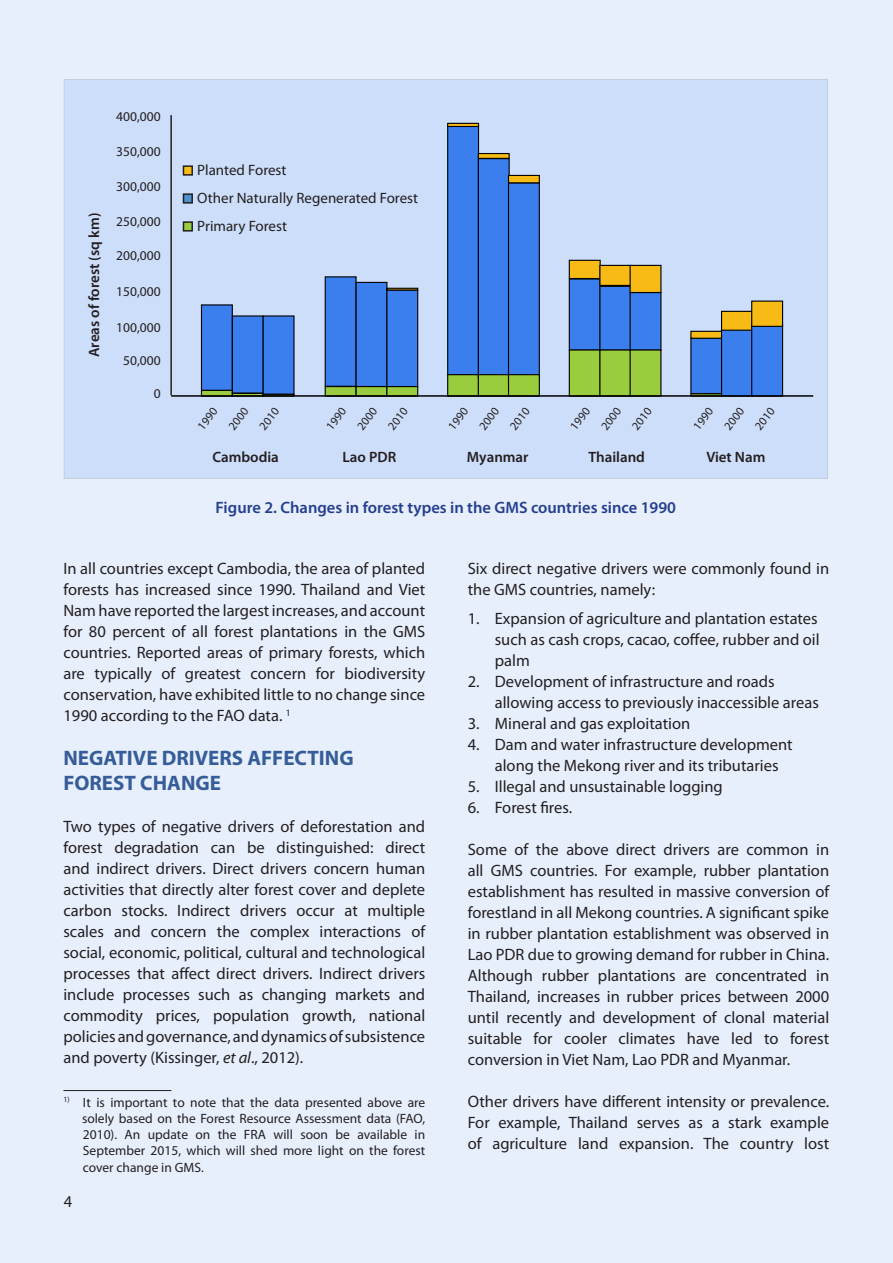
<style>
.page{position:relative;width:893px;height:1263px;background:#e7effd}
.page>*{position:absolute;margin:0;border:0;box-sizing:border-box;transform-origin:0 0}
.t1{font:700 21px/25.5px "Myriad Pro";color:#365d98}
.t2{font:16.5px/21px "Myriad Pro";color:#231f20;text-align:justify}
.t3{font:600 16.5px "Myriad Pro";color:#253f8e}
.t4{font:15px "Myriad Pro";color:#231f20}
.t5{font:600 15px "Myriad Pro";color:#231f20}
.t6{font:13.5px/16.2px "Myriad Pro";color:#231f20;text-align:justify}
.t7{font:12px "Myriad Pro";color:#231f20}
.s1{font-style:italic}
</style>
<div class="page">
<hr style="left:63px;top:1090px;width:108px;height:1px;background:#231f20">
<div style="left:64px;top:79px;width:764px;height:400px;background:#cddefa"></div>
<div style="left:201px;top:304px;width:32px;height:87px;background:#3b7fee;border:1px solid #000"></div>
<div style="left:201px;top:390px;width:32px;height:7px;background:#99cd3d;border:1px solid #000"></div>
<div style="left:232px;top:315px;width:32px;height:79px;background:#3b7fee;border:1px solid #000"></div>
<svg style="left:232px;top:393px;width:31px;height:2px"></svg>
<div style="left:263px;top:315px;width:32px;height:80px;background:#3b7fee"></div>
<div style="left:263px;top:394px;width:32px;height:3px;background:#99cd3d;border:1px solid #000"></div>
<div style="left:325px;top:276px;width:32px;height:111px;background:#3b7fee;border:1px solid #000"></div>
<div style="left:325px;top:386px;width:32px;height:11px;background:#99cd3d;border:1px solid #000"></div>
<div style="left:356px;top:282px;width:31px;height:105px;background:#3b7fee"></div>
<div style="left:356px;top:386px;width:31px;height:11px;background:#99cd3d;border:1px solid #000"></div>
<div style="left:386px;top:289px;width:32px;height:98px;background:#3b7fee;border:1px solid #000"></div>
<div style="left:386px;top:386px;width:32px;height:11px;background:#99cd3d;border:1px solid #000"></div>
<div style="left:386px;top:288px;width:32px;height:3px;background:#f8bb15;border:1px solid #000"></div>
<div style="left:447px;top:126px;width:32px;height:249px;background:#3b7fee;border:1px solid #000"></div>
<div style="left:447px;top:374px;width:32px;height:23px;background:#99cd3d;border:1px solid #000"></div>
<svg style="left:447px;top:123px;width:32px;height:4px"></svg>
<div style="left:478px;top:158px;width:32px;height:220px;background:#3b7fee;border:1px solid #000"></div>
<div style="left:478px;top:374px;width:32px;height:23px;background:#99cd3d;border:1px solid #000"></div>
<svg style="left:478px;top:153px;width:32px;height:6px"></svg>
<div style="left:508px;top:182px;width:32px;height:196px;background:#3b7fee;border:1px solid #000"></div>
<div style="left:508px;top:374px;width:32px;height:23px;background:#99cd3d;border:1px solid #000"></div>
<div style="left:508px;top:175px;width:32px;height:8px;background:#f8bb15;border:1px solid #000"></div>
<div style="left:569px;top:278px;width:32px;height:73px;background:#3b7fee;border:1px solid #000"></div>
<div style="left:569px;top:349px;width:32px;height:48px;background:#99cd3d;border:1px solid #000"></div>
<div style="left:569px;top:260px;width:32px;height:19px;background:#f8bb15;border:1px solid #000"></div>
<div style="left:599px;top:286px;width:32px;height:65px;background:#3b7fee;border:1px solid #000"></div>
<div style="left:599px;top:349px;width:32px;height:48px;background:#99cd3d;border:1px solid #000"></div>
<div style="left:599px;top:265px;width:32px;height:21px;background:#f8bb15;border:1px solid #000"></div>
<div style="left:630px;top:292px;width:31px;height:59px;background:#3b7fee"></div>
<div style="left:630px;top:349px;width:31px;height:48px;background:#99cd3d;border:1px solid #000"></div>
<div style="left:630px;top:265px;width:31px;height:28px;background:#f8bb15;border:1px solid #000"></div>
<div style="left:690px;top:338px;width:32px;height:56px;background:#3b7fee"></div>
<svg style="left:690px;top:393px;width:31px;height:2px"></svg>
<div style="left:690px;top:331px;width:32px;height:8px;background:#f8bb15;border:1px solid #000"></div>
<div style="left:721px;top:328px;width:32px;height:69px;background:#3b7fee;border:1px solid #000"></div>
<div style="left:721px;top:311px;width:32px;height:20px;background:#f8bb15;border:1px solid #000"></div>
<div style="left:751px;top:325px;width:32px;height:72px;background:#3b7fee;border:1px solid #000"></div>
<div style="left:751px;top:301px;width:32px;height:26px;background:#f8bb15;border:1px solid #000"></div>
<hr style="left:171px;top:395px;width:642px;height:2px;background:#000">
<hr style="left:170px;top:115px;width:2px;height:280px;background:#231f20">
<div style="left:183px;top:166px;width:9px;height:9px;background:#f8bb15"></div>
<div style="left:183px;top:165px;width:10px;height:11px;border:2px solid #231f20"></div>
<div style="left:183px;top:194px;width:9px;height:9px;background:#5090cc"></div>
<div style="left:183px;top:193px;width:10px;height:11px;border:2px solid #231f20"></div>
<div style="left:183px;top:222px;width:9px;height:9px;background:#99cd3d"></div>
<div style="left:183px;top:221px;width:10px;height:11px;border:2px solid #231f20"></div>
<p class="t5" style="left:85px;top:357px;width:146px;rotate:-90deg">Areas of forest (sq km)</p>
<p class="t6" style="left:116px;top:109px;width:46px">400,000</p>
<p class="t6" style="left:116px;top:143px;width:46px">350,000</p>
<p class="t6" style="left:116px;top:178px;width:46px">300,000</p>
<p class="t6" style="left:116px;top:213px;width:46px">250,000</p>
<p class="t6" style="left:116px;top:247px;width:46px">200,000</p>
<p class="t6" style="left:116px;top:283px;width:46px">150,000</p>
<p class="t6" style="left:116px;top:319px;width:46px">100,000</p>
<p class="t6" style="left:123px;top:352px;width:39px">50,000</p>
<p class="t6" style="left:154px;top:385px;width:8px">0</p>
<p class="t4" style="left:197px;top:161px;width:91px">Planted Forest</p>
<p class="t4" style="left:197px;top:189px;width:222px">Other Naturally Regenerated Forest</p>
<p class="t4" style="left:197px;top:217px;width:91px">Primary Forest</p>
<p class="t7" style="left:194px;top:424px;width:26px;rotate:-52deg">1990</p>
<p class="t7" style="left:225px;top:424px;width:26px;rotate:-52deg">2000</p>
<p class="t7" style="left:256px;top:424px;width:26px;rotate:-52deg">2010</p>
<p class="t7" style="left:323px;top:424px;width:26px;rotate:-52deg">1990</p>
<p class="t7" style="left:354px;top:424px;width:26px;rotate:-52deg">2000</p>
<p class="t7" style="left:385px;top:424px;width:26px;rotate:-52deg">2010</p>
<p class="t7" style="left:445px;top:424px;width:26px;rotate:-52deg">1990</p>
<p class="t7" style="left:476px;top:424px;width:26px;rotate:-52deg">2000</p>
<p class="t7" style="left:506px;top:424px;width:26px;rotate:-52deg">2010</p>
<p class="t7" style="left:567px;top:424px;width:26px;rotate:-52deg">1990</p>
<p class="t7" style="left:598px;top:424px;width:26px;rotate:-52deg">2000</p>
<p class="t7" style="left:628px;top:424px;width:26px;rotate:-52deg">2010</p>
<p class="t7" style="left:690px;top:424px;width:26px;rotate:-52deg">1990</p>
<p class="t7" style="left:721px;top:424px;width:26px;rotate:-52deg">2000</p>
<p class="t7" style="left:751px;top:424px;width:26px;rotate:-52deg">2010</p>
<p class="t5" style="left:212px;top:448px;width:68px">Cambodia</p>
<p class="t5" style="left:342px;top:448px;width:55px">Lao PDR</p>
<p class="t5" style="left:467px;top:448px;width:63px">Myanmar</p>
<p class="t5" style="left:588px;top:448px;width:58px">Thailand</p>
<p class="t5" style="left:706px;top:448px;width:61px">Viet Nam</p>
<p class="t3" style="left:216px;top:497px;width:462px">Figure 2. Changes in forest types in the GMS countries since 1990</p>
<p class="t2" style="left:63px;top:558px;width:363px">In all countries except Cambodia, the area of planted forests has increased since 1990. Thailand and Viet Nam have reported the largest increases, and account for 80 percent of all forest plantations in the GMS countries. Reported areas of primary forests, which are typically of greatest concern for biodiversity conservation, have exhibited little to no change since 1990 according to the FAO data. <sup>1</sup></p>
<p class="t1" style="left:63px;top:744px;width:292px">NEGATIVE DRIVERS AFFECTING<br>FOREST CHANGE</p>
<p class="t2" style="left:63px;top:816px;width:363px">Two types of negative drivers of deforestation and forest degradation can be distinguished: direct and indirect drivers. Direct drivers concern human activities that directly alter forest cover and deplete carbon stocks. Indirect drivers occur at multiple scales and concern the complex interactions of social, economic, political, cultural and technological processes that affect direct drivers. Indirect drivers include processes such as changing markets and commodity prices, population growth, national policies and governance, and dynamics of subsistence and poverty (Kissinger, <span class="s1">et al</span>., 2012).</p>
<p class="t6" style="left:82px;top:1094px;width:345px;text-indent:-19px"><sup>1)</sup> It is important to note that the data presented above are solely based on the Forest Resource Assessment data (FAO, 2010). An update on the FRA will soon be available in September 2015, which will shed more light on the forest cover change in GMS.</p>
<p class="t2" style="left:64px;top:1191px;width:10px">4</p>
<p class="t2" style="left:468px;top:558px;width:363px">Six direct negative drivers were commonly found in the GMS countries, namely:</p>
<p class="t2" style="left:495px;top:607px;width:326px;text-indent:-27px">1. Expansion of agriculture and plantation estates such as cash crops, cacao, coffee, rubber and oil palm</p>
<p class="t2" style="left:495px;top:670px;width:326px;text-indent:-27px">2. Development of infrastructure and roads allowing access to previously inaccessible areas</p>
<p class="t2" style="left:468px;top:712px;width:224px">3. Mineral and gas exploitation</p>
<p class="t2" style="left:495px;top:733px;width:299px;text-indent:-27px">4. Dam and water infrastructure development along the Mekong river and its tributaries</p>
<p class="t2" style="left:468px;top:775px;width:257px">5. Illegal and unsustainable logging</p>
<p class="t2" style="left:468px;top:796px;width:106px">6. Forest fires.</p>
<p class="t2" style="left:468px;top:838px;width:363px">Some of the above direct drivers are common in all GMS countries. For example, rubber plantation establishment has resulted in massive conversion of forestland in all Mekong countries. A significant spike in rubber plantation establishment was observed in Lao PDR due to growing demand for rubber in China.<br>Although rubber plantations are concentrated in Thailand, increases in rubber prices between 2000 until recently and development of clonal material suitable for cooler climates have led to forest conversion in Viet Nam, Lao PDR and Myanmar.</p>
<p class="t2" style="left:468px;top:1090px;width:363px">Other drivers have different intensity or prevalence.<br>For example, Thailand serves as a stark example of agriculture land expansion. The country lost</p>
</div>
